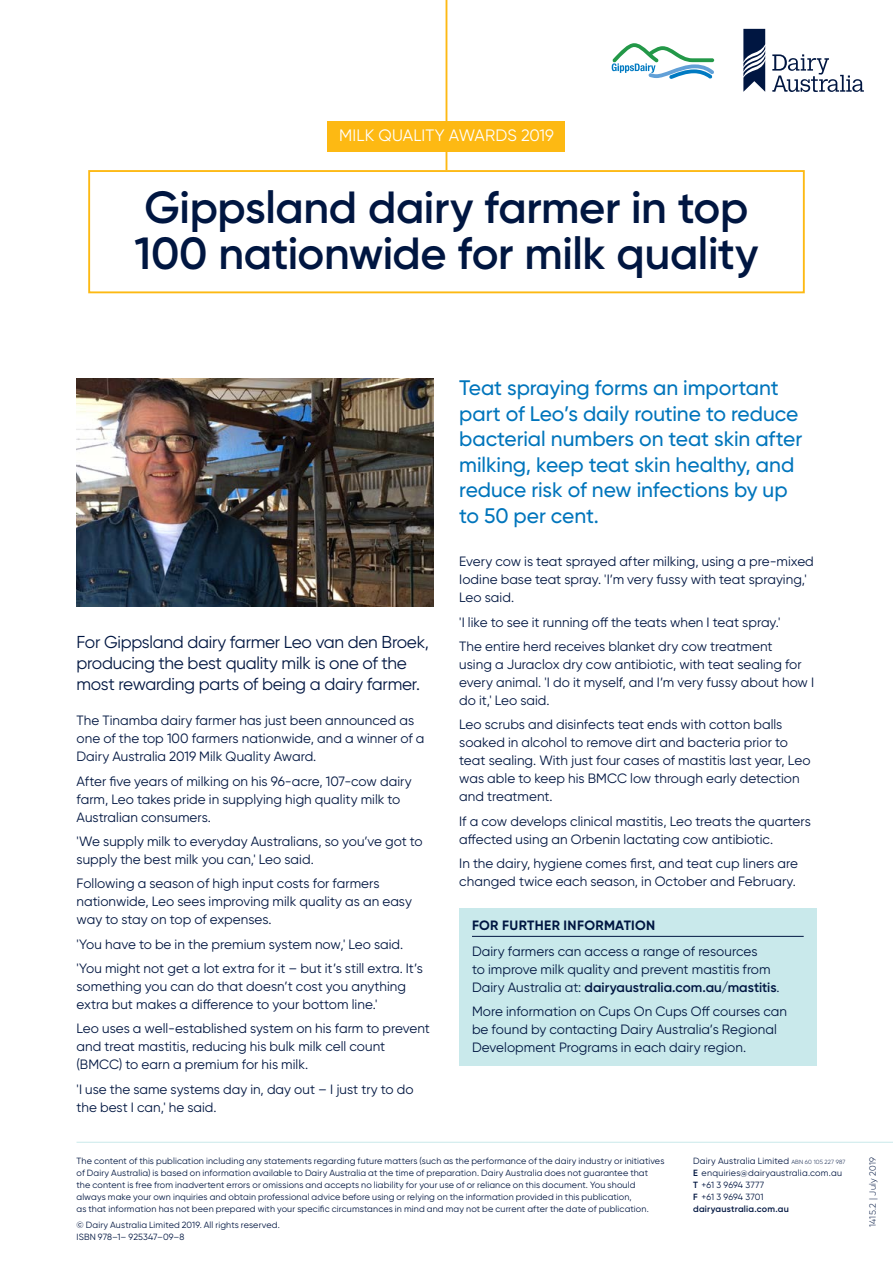
<style>
.page{position:relative;width:893px;height:1263px;background:#fff}
.page>*{position:absolute;margin:0;border:0;box-sizing:border-box;transform-origin:0 0}
.t1{font:600 45px/46.5px "Gilroy";letter-spacing:-.01em;color:#001641}
.t2{font:500 21px/25.5px "Gilroy";letter-spacing:-.005em;color:#0075bc}
.t3{font:17.25px/21px "Gilroy";letter-spacing:-.015em;color:#001641}
.t4{font:16.5px "Gilroy";letter-spacing:.005em;color:#fff}
.t5{font:13.5px/18px "Gilroy";color:#001641}
.t6{font:700 13.5px "Gilroy";letter-spacing:.025em;color:#001641}
.t7{font:9px/12px "Gilroy";letter-spacing:.015em;color:#001641}
.t8{font:300 9px "Gilroy";letter-spacing:.035em;color:#001641}
.s1{font-weight:600}
.s2{font-weight:300;font-size:6px}
</style>
<div class="page">
<hr style="left:446px;top:0;width:1px;height:170px;background:#fdb913">
<div style="left:328px;top:121px;width:237px;height:30px;background:#fdb913"></div>
<div style="left:88px;top:170px;width:717px;height:123px;border:2px solid #fdb913"></div>
<svg style="left:612px;top:43px;width:102px;height:36px"></svg>
<svg style="left:772px;top:54px;width:92px;height:38px"></svg>
<svg style="left:743px;top:29px;width:22px;height:63px"></svg>
<img style="left:77px;top:378px;width:357px;height:228px">
<div style="left:459px;top:908px;width:357px;height:157px;background:#c9e9eb"></div>
<hr style="left:472px;top:936px;width:332px;height:1px;background:#001641">
<hr style="left:77px;top:1142px;width:816px;height:1px;background:#c9e9eb">
<p class="t4" style="left:339px;top:125px;width:216px">MILK QUALITY AWARDS 2019</p>
<h1 class="t1" style="left:135px;top:183px;width:625px">Gippsland dairy farmer in top<br>100 nationwide for milk quality</h1>
<p class="t3" style="left:77px;top:631px;width:354px">For Gippsland dairy farmer Leo van den Broek, producing the best quality milk is one of the most rewarding parts of being a dairy farmer.</p>
<p class="t5" style="left:77px;top:711px;width:349px">The Tinamba dairy farmer has just been announced as one of the top 100 farmers nationwide, and a winner of a<br>Dairy Australia 2019 Milk Quality Award.</p>
<p class="t5" style="left:77px;top:772px;width:337px">After five years of milking on his 96-acre, 107-cow dairy farm, Leo takes pride in supplying high quality milk to<br>Australian consumers.</p>
<p class="t5" style="left:77px;top:832px;width:348px">'We supply milk to everyday Australians, so you’ve got to supply the best milk you can,' Leo said.</p>
<p class="t5" style="left:77px;top:874px;width:337px">Following a season of high input costs for farmers nationwide, Leo sees improving milk quality as an easy way to stay on top of expenses.</p>
<p class="t5" style="left:77px;top:932px;width:348px;line-height:24.5px">'You have to be in the premium system now,' Leo said. 'You might not get a lot extra for it – but it’s still extra. It’s</p>
<p class="t5" style="left:77px;top:977px;width:331px">something you can do that doesn’t cost you anything extra but makes a difference to your bottom line.'</p>
<p class="t5" style="left:77px;top:1020px;width:355px">Leo uses a well-established system on his farm to prevent and treat mastitis, reducing his bulk milk cell count (BMCC) to earn a premium for his milk.</p>
<p class="t5" style="left:77px;top:1080px;width:339px">'I use the same systems day in, day out – I just try to do the best I can,' he said.</p>
<h2 class="t2" style="left:459px;top:375px;width:345px">Teat spraying forms an important part of Leo’s daily routine to reduce bacterial numbers on teat skin after milking, keep teat skin healthy, and reduce risk of new infections by up to 50 per cent.</h2>
<p class="t5" style="left:459px;top:552px;width:356px">Every cow is teat sprayed after milking, using a pre-mixed<br>Iodine base teat spray. 'I’m very fussy with teat spraying,'<br>Leo said.</p>
<p class="t5" style="left:459px;top:610px;width:323px;line-height:24.5px">'I like to see it running off the teats when I teat spray.'<br>The entire herd receives blanket dry cow treatment</p>
<p class="t5" style="left:459px;top:655px;width:356px">using a Juraclox dry cow antibiotic, with teat sealing for every animal. 'I do it myself, and I’m very fussy about how I do it,' Leo said.</p>
<p class="t5" style="left:459px;top:715px;width:353px">Leo scrubs and disinfects teat ends with cotton balls soaked in alcohol to remove dirt and bacteria prior to teat sealing. With just four cases of mastitis last year, Leo was able to keep his BMCC low through early detection and treatment.</p>
<p class="t5" style="left:459px;top:812px;width:353px">If a cow develops clinical mastitis, Leo treats the quarters affected using an Orbenin lactating cow antibiotic.</p>
<p class="t5" style="left:459px;top:854px;width:340px">In the dairy, hygiene comes first, and teat cup liners are changed twice each season, in October and February.</p>
<p class="t6" style="left:472px;top:916px;width:185px">FOR FURTHER INFORMATION</p>
<p class="t5" style="left:472px;top:942px;width:309px">Dairy farmers can access a range of resources<br>to improve milk quality and prevent mastitis from<br>Dairy Australia at: <span class="s1">dairyaustralia.com.au/mastitis</span>.</p>
<p class="t5" style="left:472px;top:1003px;width:317px">More information on Cups On Cups Off courses can be found by contacting Dairy Australia’s Regional<br>Development Programs in each dairy region.</p>
<p class="t7" style="left:77px;top:1154px;width:589px">The content of this publication including any statements regarding future matters (such as the performance of the dairy industry or initiatives of Dairy Australia) is based on information available to Dairy Australia at the time of preparation. Dairy Australia does not guarantee that<br>the content is free from inadvertent errors or omissions and accepts no liability for your use of or reliance on this document. You should always make your own inquiries and obtain professional advice before using or relying on the information provided in this publication,<br>as that information has not been prepared with your specific circumstances in mind and may not be current after the date of publication.</p>
<p class="t7" style="left:77px;top:1219px;width:205px">© Dairy Australia Limited 2019. All rights reserved.<br>ISBN 978–1– 925347–09–8</p>
<p class="t7" style="left:693px;top:1154px;width:154px">Dairy Australia Limited <span class="s2">ABN 60 105 227 987<br></span><span class="s1">E</span> enquiries@dairyaustralia.com.au<br><span class="s1">T</span> +61 3 9694 3777<br><span class="s1">F</span> +61 3 9694 3701 <span class="s1">dairyaustralia.com.au</span></p>
<p class="t8" style="left:867px;top:1227px;width:72px;rotate:-90deg">1415.2 | July 2019</p>
</div>
